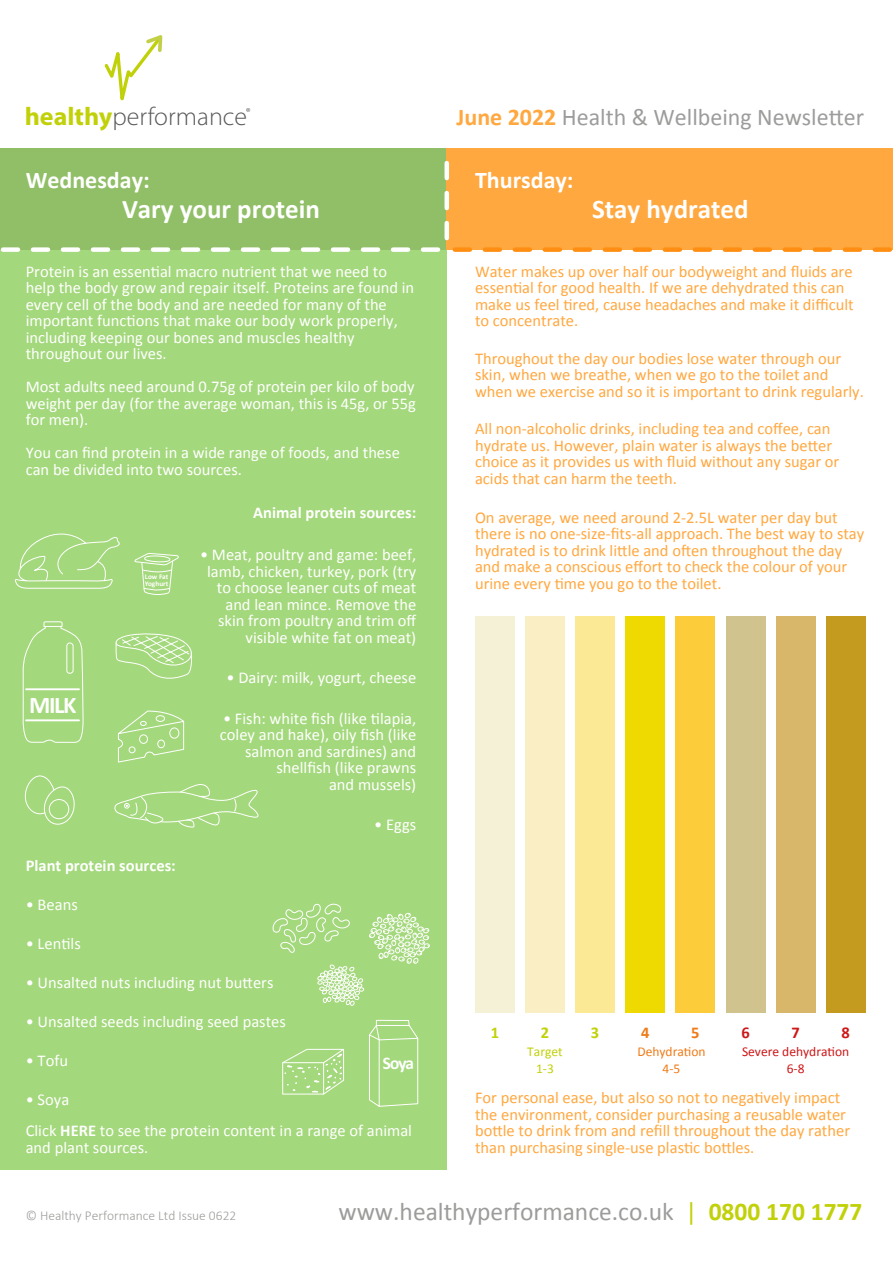
<style>
.page{position:relative;width:893px;height:1263px;background:#fff}
.page>*{position:absolute;margin:0;border:0;box-sizing:border-box;transform-origin:0 0}
.t1{font:700 27px "Calibri";color:#fff}
.t2{font:25.5px "Calibri";color:#9c9c9a}
.t3{font:300 25.5px "Myriad Pro";color:#595958}
.t4{font:24px "Calibri";color:#9c9c9a}
.t5{font:700 24px "Calibri";color:#fff}
.t6{font:700 17.7px "Calibri";color:#fff}
.t7{font:16.5px/16.5px "Calibri";color:#fff}
.t8{font:16.5px/16.5px "Calibri";color:#ffa840}
.t9{font:700 16.5px "Calibri";color:#fff}
.t10{font:700 16.5px "Calibri";color:#c1d109}
.t11{font:700 16.5px "Calibri";color:#cd1719}
.t12{font:700 16.5px "Calibri";color:#ef7b18}
.t13{font:300 13.5px "Calibri";color:#9c9c9a}
.t14{font:13.5px "Calibri";color:#cd1719}
.t15{font:13.5px/16.5px "Calibri";color:#ef7b18;text-align:center}
.t16{font:13.5px/16.5px "Calibri";color:#c1d109;text-align:center}
.t17{font:700 7.2px/7.2px "Calibri";color:#fff}
.s1{font-weight:700;color:#c1d109}
.s2{font-weight:700;color:#ffa840}
.s3{font-weight:700}
.s4{color:#c1d109}
</style>
<div class="page">
<div style="left:0;top:156px;width:447px;height:1022px;background:#a4d87c"></div>
<svg style="left:246px;top:108px;width:4px;height:4px"></svg>
<svg style="left:104px;top:35px;width:59px;height:66px"></svg>
<div style="left:0;top:1170px;width:893px;height:84px;background:#fff"></div>
<div style="left:0;top:148px;width:447px;height:102px;background:#91bf67"></div>
<div style="left:447px;top:148px;width:446px;height:102px;background:#ffa840"></div>
<div style="left:475px;top:616px;width:40px;height:396px;background:#f5f1d6"></div>
<div style="left:525px;top:616px;width:40px;height:396px;background:#faefc4"></div>
<div style="left:575px;top:616px;width:40px;height:396px;background:#fbe996"></div>
<div style="left:625px;top:616px;width:40px;height:396px;background:#eeda00"></div>
<div style="left:675px;top:616px;width:40px;height:396px;background:#fccc3a"></div>
<div style="left:776px;top:616px;width:39px;height:396px;background:#d8b76a"></div>
<div style="left:726px;top:616px;width:39px;height:396px;background:#d1c38e"></div>
<div style="left:826px;top:616px;width:40px;height:396px;background:#c49b1e"></div>
<svg style="left:114px;top:784px;width:145px;height:44px"></svg>
<svg style="left:14px;top:533px;width:106px;height:56px"></svg>
<svg style="left:115px;top:633px;width:77px;height:46px"></svg>
<svg style="left:369px;top:1019px;width:50px;height:88px"></svg>
<svg style="left:22px;top:621px;width:62px;height:122px"></svg>
<svg style="left:118px;top:710px;width:67px;height:53px"></svg>
<div style="left:169px;top:727px;width:10px;height:12px;border:1px solid #fff;border-radius:50%"></div>
<div style="left:157px;top:740px;width:8px;height:8px;border:1px solid #fff;border-radius:50%"></div>
<div style="left:139px;top:734px;width:9px;height:10px;border:1px solid #fff;border-radius:50%"></div>
<div style="left:129px;top:746px;width:7px;height:7px;border:1px solid #fff;border-radius:50%"></div>
<svg style="left:134px;top:553px;width:45px;height:42px"></svg>
<svg style="left:24px;top:775px;width:51px;height:50px"></svg>
<div style="left:49px;top:799px;width:20px;height:20px;border:1px solid #fff;border-radius:50%"></div>
<svg style="left:282px;top:1048px;width:62px;height:47px"></svg>
<svg style="left:272px;top:903px;width:158px;height:103px"></svg>
<svg style="left:3px;top:163px;width:446px;height:89px"></svg>
<svg style="left:455px;top:247px;width:437px;height:5px"></svg>
<h2 class="t3" style="left:25px;top:101px;width:224px"><span class="s1">healthy</span>performance</h2>
<h3 class="t4" style="left:457px;top:101px;width:409px"><span class="s2">June 2022</span> Health &amp; Wellbeing Newsletter</h3>
<h3 class="t5" style="left:26px;top:163px;width:125px">Wednesday:</h3>
<h1 class="t1" style="left:122px;top:190px;width:199px">Vary your protein</h1>
<h3 class="t5" style="left:475px;top:163px;width:100px">Thursday:</h3>
<h1 class="t1" style="left:592px;top:190px;width:158px">Stay hydrated</h1>
<p class="t8" style="left:475px;top:263px;width:380px">Water makes up over half our bodyweight and fluids are essential for good health. If we are dehydrated this can make us feel tired, cause headaches and make it difficult to concentrate.</p>
<p class="t8" style="left:475px;top:350px;width:390px">Throughout the day our bodies lose water through our skin, when we breathe, when we go to the toilet and when we exercise and so it is important to drink regularly.</p>
<p class="t8" style="left:475px;top:420px;width:366px">All non-alcoholic drinks, including tea and coffee, can hydrate us. However, plain water is always the better choice as it provides us with fluid without any sugar or acids that can harm the teeth.</p>
<p class="t8" style="left:475px;top:509px;width:391px">On average, we need around 2-2.5L water per day but there is no one-size-fits-all approach. The best way to stay hydrated is to drink little and often throughout the day and make a conscious effort to check the colour of your urine every time you go to the toilet.</p>
<p class="t7" style="left:26px;top:263px;width:390px">Protein is an essential macro nutrient that we need to help the body grow and repair itself. Proteins are found in every cell of the body and are needed for many of the important functions that make our body work properly, including keeping our bones and muscles healthy throughout our lives.</p>
<p class="t7" style="left:26px;top:378px;width:392px;text-align:justify">Most adults need around 0.75g of protein per kilo of body weight per day (for the average woman, this is 45g, or 55g for men).</p>
<p class="t7" style="left:26px;top:444px;width:376px">You can find protein in a wide range of foods, and these can be divided into two sources.</p>
<p class="t9" style="left:253px;top:501px;width:165px">Animal protein sources:</p>
<p class="t7" style="left:200px;top:546px;width:218px;text-align:right">• Meat, poultry and game: beef, lamb, chicken, turkey, pork (try to choose leaner cuts of meat and lean mince. Remove the skin from poultry and trim off visible white fat on meat)</p>
<p class="t7" style="left:227px;top:669px;width:191px">• Dairy: milk, yogurt, cheese</p>
<p class="t7" style="left:220px;top:710px;width:198px;text-align:right">• Fish: white fish (like tilapia, coley and hake), oily fish (like salmon and sardines) and shellfish (like prawns<br>and mussels)</p>
<p class="t7" style="left:374px;top:816px;width:43px">• Eggs</p>
<p class="t9" style="left:26px;top:854px;width:152px">Plant protein sources:</p>
<p class="t7" style="left:26px;top:896px;width:54px">• Beans</p>
<p class="t7" style="left:26px;top:935px;width:57px">• Lentils</p>
<p class="t7" style="left:26px;top:974px;width:249px">• Unsalted nuts including nut butters</p>
<p class="t7" style="left:26px;top:1013px;width:262px">• Unsalted seeds including seed pastes</p>
<p class="t7" style="left:26px;top:1052px;width:44px">• Tofu</p>
<p class="t7" style="left:26px;top:1083px;width:388px;line-height:31.5px">• Soya<br>Click <span class="s3">HERE</span> to see the protein content in a range of animal</p>
<p class="t7" style="left:26px;top:1139px;width:124px">and plant sources.</p>
<p class="t17" style="left:145px;top:573px;width:25px">Low Fat<br>Yoghurt</p>
<h3 class="t5" style="left:29px;top:688px;width:49px">MILK</h3>
<p class="t10" style="left:491px;top:1021px;width:10px">1</p>
<p class="t10" style="left:541px;top:1021px;width:10px">2</p>
<p class="t10" style="left:591px;top:1021px;width:10px">3</p>
<p class="t12" style="left:641px;top:1021px;width:10px">4</p>
<p class="t12" style="left:691px;top:1021px;width:10px">5</p>
<p class="t11" style="left:741px;top:1021px;width:10px">6</p>
<p class="t11" style="left:791px;top:1021px;width:10px">7</p>
<p class="t11" style="left:842px;top:1021px;width:10px">8</p>
<p class="t16" style="left:527px;top:1043px;width:37px">Target<br>1-3</p>
<p class="t15" style="left:637px;top:1043px;width:70px">Dehydration<br>4-5</p>
<p class="t14" style="left:742px;top:1042px;width:109px">Severe dehydration</p>
<p class="t6" style="left:383px;top:1051px;width:33px;rotate:-1deg">Soya</p>
<p class="t14" style="left:787px;top:1059px;width:19px">6-8</p>
<p class="t8" style="left:475px;top:1089px;width:377px">For personal ease, but also so not to negatively impact the environment, consider purchasing a reusable water bottle to drink from and refill throughout the day rather than purchasing single-use plastic bottles.</p>
<p class="t13" style="left:26px;top:1207px;width:212px">© Healthy Performance Ltd Issue 0622</p>
<h2 class="t2" style="left:338px;top:1193px;width:525px">www.healthyperformance.co.uk <span class="s4">|</span> <span class="s1">0800 170 1777</span></h2>
</div>
